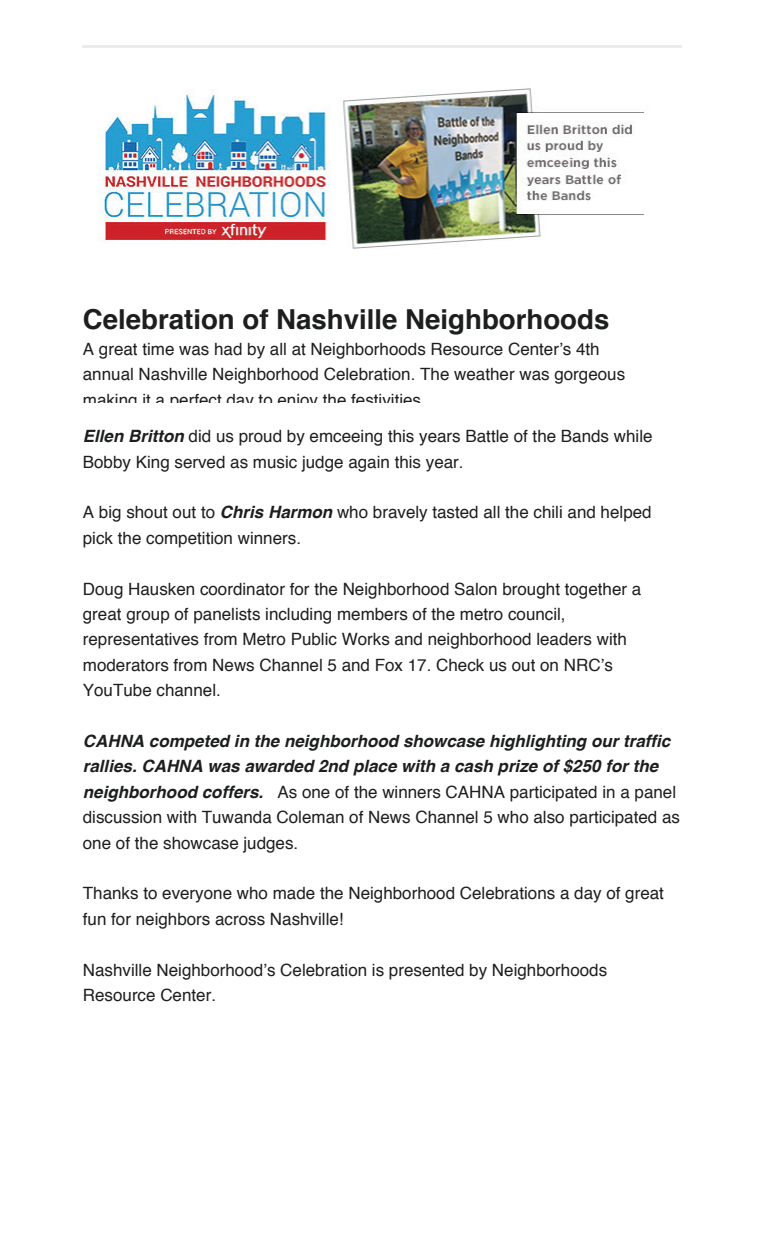
<style>
.page{position:relative;width:765px;height:1260px;background:#fff}
.page>*{position:absolute;margin:0;border:0;box-sizing:border-box;transform-origin:0 0}
.t1{font:700 27.5px "Helvetica";color:#1d1e1e}
.t2{font:17px/25.4px "Helvetica";color:#1d1e1e}
.t3{font:italic 700 17px/25.4px "Helvetica";color:#1d1e1e}
.s1{font-weight:700;font-style:italic}
.s2{font-weight:400;font-style:normal}
</style>
<div class="page">
<hr style="left:83px;top:46px;width:599px;height:2px;background:#ebebec">
<img style="left:98px;top:88px;width:552px;height:161px">
<p class="t2" style="left:83px;top:297px;width:87px">great team!</p>
<h1 class="t1" style="left:83px;top:297px;width:528px">Celebration of Nashville Neighborhoods</h1>
<p class="t2" style="left:83px;top:337px;width:544px">A great time was had by all at Neighborhoods Resource Center’s 4th annual Nashville Neighborhood Celebration. The weather was gorgeous making it a perfect day to enjoy the festivities.</p>
<p class="t2" style="left:83px;top:424px;width:571px"><span class="s1">Ellen Britton</span> did us proud by emceeing this years Battle of the Bands while<br>Bobby King served as music judge again this year.</p>
<p class="t2" style="left:83px;top:500px;width:570px">A big shout out to <span class="s1">Chris Harmon</span> who bravely tasted all the chili and helped pick the competition winners.</p>
<p class="t2" style="left:83px;top:576px;width:560px">Doug Hausken coordinator for the Neighborhood Salon brought together a great group of panelists including members of the metro council, representatives from Metro Public Works and neighborhood leaders with moderators from News Channel 5 and Fox 17. Check us out on NRC’s YouTube channel.</p>
<p class="t3" style="left:83px;top:728px;width:599px">CAHNA competed in the neighborhood showcase highlighting our traffic rallies. CAHNA was awarded 2nd place with a cash prize of $250 for the neighborhood coffers. <span class="s2">As one of the winners CAHNA participated in a panel discussion with Tuwanda Coleman of News Channel 5 who also participated as one of the showcase judges.</span></p>
<p class="t2" style="left:83px;top:881px;width:583px">Thanks to everyone who made the Neighborhood Celebrations a day of great fun for neighbors across Nashville!</p>
<p class="t2" style="left:83px;top:958px;width:526px">Nashville Neighborhood’s Celebration is presented by Neighborhoods<br>Resource Center.</p>
</div>
